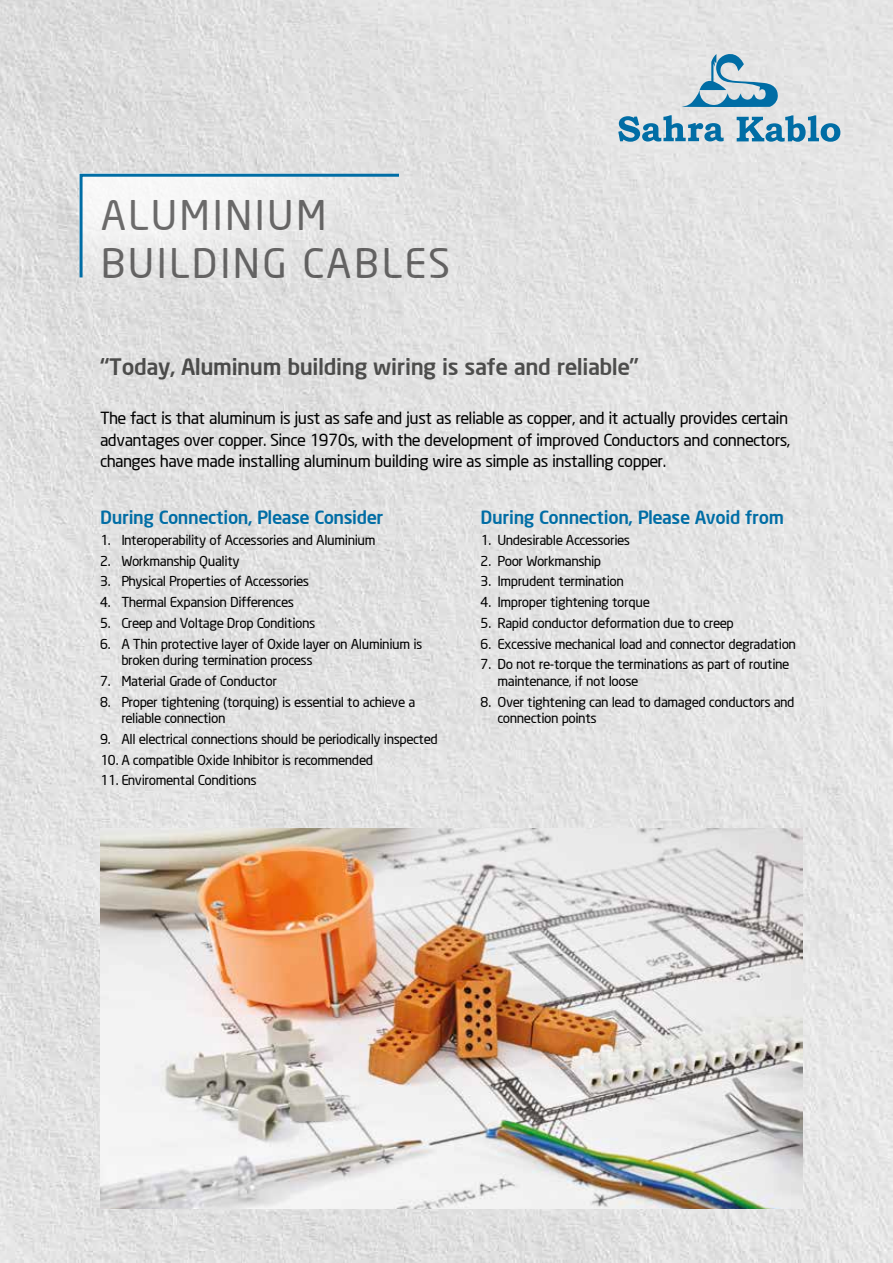
<style>
.page{position:relative;width:893px;height:1263px;background:#fff}
.page>*{position:absolute;margin:0;border:0;box-sizing:border-box;transform-origin:0 0}
.t1{font:40.05px/48px "Neo Sans";letter-spacing:.1em;color:#706f6f}
.t2{font:500 22.2px "Neo Sans";color:#575756}
.t3{font:500 18px "Neo Sans";color:#006da5}
.t4{font:16.35px/21.3px "Neo Sans";color:#000}
.t5{font:13.5px/16.5px "Neo Sans";color:#000}
</style>
<div class="page">
<img style="left:0;top:0;width:893px;height:1263px">
<img style="left:80px;top:174px;width:457px;height:247px">
<svg style="left:618px;top:115px;width:106px;height:27px;background:#7fafc8"></svg>
<svg style="left:737px;top:115px;width:103px;height:27px;background:#78acc6"></svg>
<svg style="left:681px;top:51px;width:97px;height:56px;background:#a7c4d2"></svg>
<svg style="left:78px;top:172px;width:324px;height:108px"></svg>
<img style="left:100px;top:828px;width:702px;height:380px">
<h1 class="t1" style="left:100px;top:191px;width:350px">ALUMINIUM<br>BUILDING CABLES</h1>
<h2 class="t2" style="left:100px;top:353px;width:540px">“Today, Aluminum building wiring is safe and reliable”</h2>
<p class="t4" style="left:100px;top:407px;width:691px">The fact is that aluminum is just as safe and just as reliable as copper, and it actually provides certain advantages over copper. Since 1970s, with the development of improved Conductors and connectors, changes have made installing aluminum building wire as simple as installing copper.</p>
<h3 class="t3" style="left:480px;top:506px;width:305px">During Connection, Please Avoid from</h3>
<p class="t5" style="left:480px;top:531px;width:151px">1. Undesirable Accessories</p>
<p class="t5" style="left:480px;top:552px;width:122px">2. Poor Workmanship</p>
<p class="t5" style="left:480px;top:573px;width:144px">3. Imprudent termination</p>
<p class="t5" style="left:480px;top:594px;width:170px">4. Improper tightening torque</p>
<p class="t5" style="left:480px;top:614px;width:254px">5. Rapid conductor deformation due to creep</p>
<p class="t5" style="left:480px;top:635px;width:317px">6. Excessive mechanical load and connector degradation</p>
<p class="t5" style="left:497px;top:656px;width:293px;text-indent:-17px">7. Do not re-torque the terminations as part of routine maintenance, if not loose</p>
<p class="t5" style="left:497px;top:693px;width:298px;text-indent:-17px">8. Over tightening can lead to damaged conductors and connection points</p>
<h3 class="t3" style="left:100px;top:506px;width:285px">During Connection, Please Consider</h3>
<p class="t5" style="left:100px;top:531px;width:277px">1. Interoperability of Accessories and Aluminium</p>
<p class="t5" style="left:100px;top:552px;width:141px">2. Workmanship Quality</p>
<p class="t5" style="left:100px;top:573px;width:210px">3. Physical Properties of Accessories</p>
<p class="t5" style="left:100px;top:594px;width:195px">4. Thermal Expansion Differences</p>
<p class="t5" style="left:100px;top:614px;width:216px">5. Creep and Voltage Drop Conditions</p>
<p class="t5" style="left:121px;top:635px;width:302px;text-indent:-21px">6. A Thin protective layer of Oxide layer on Aluminium is broken during termination process</p>
<p class="t5" style="left:100px;top:672px;width:178px">7. Material Grade of Conductor</p>
<p class="t5" style="left:121px;top:693px;width:295px;text-indent:-21px">8. Proper tightening (torquing) is essential to achieve a reliable connection</p>
<p class="t5" style="left:100px;top:730px;width:339px">9. All electrical connections should be periodically inspected</p>
<p class="t5" style="left:100px;top:751px;width:274px">10. A compatible Oxide Inhibitor is recommended</p>
<p class="t5" style="left:100px;top:772px;width:158px">11. Enviromental Conditions</p>
</div>
